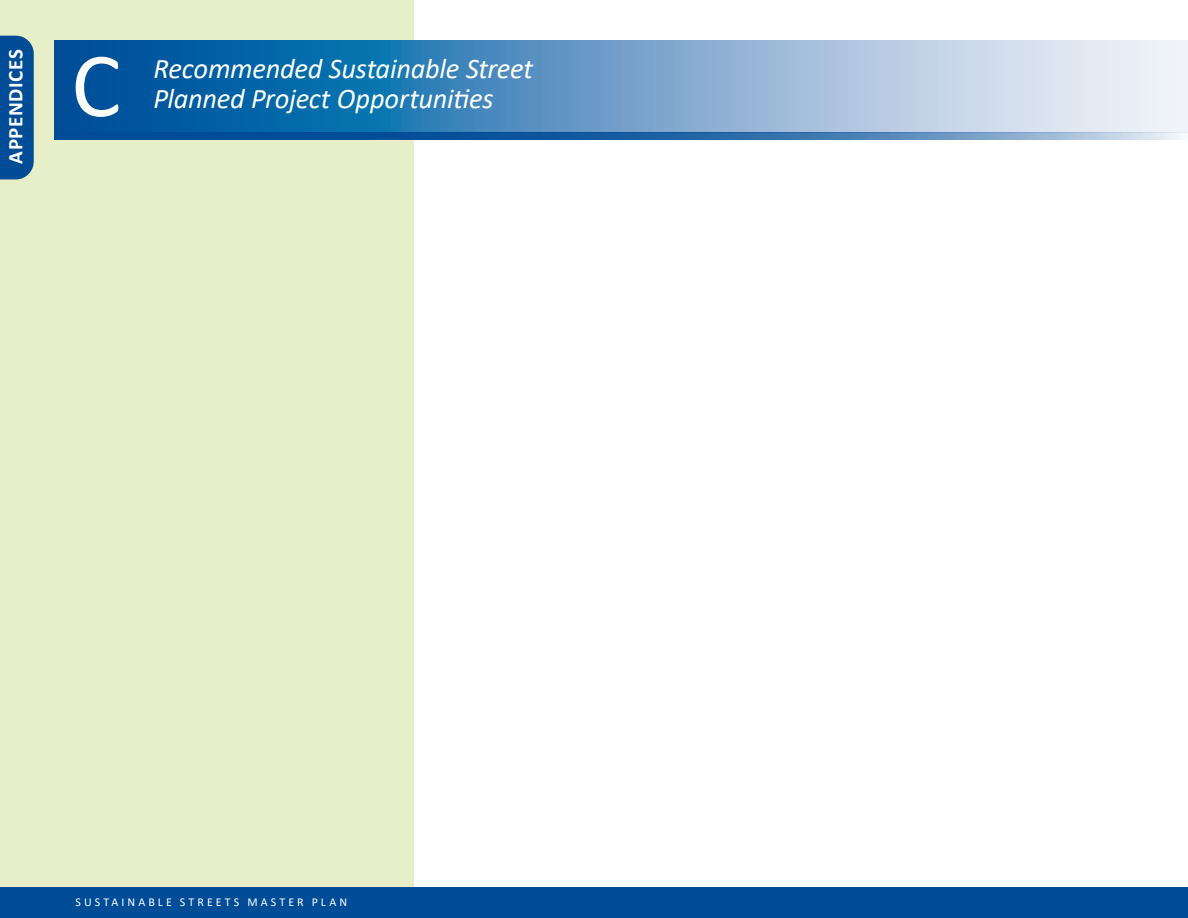
<style>
.page{position:relative;width:1188px;height:918px;background:#fff}
.page>*{position:absolute;margin:0;border:0;box-sizing:border-box;transform-origin:0 0}
.Chapter_number{font:93px "Calibri";color:#fff}
.Heading_2{font:italic 28.5px/30px "Calibri";letter-spacing:-.01em;color:#fff}
.t1{font:700 21px "Calibri";letter-spacing:.03em;color:#fff}
.t2{font:12px "Calibri";letter-spacing:.255em;color:#fff}
</style>
<div class="page">
<div style="left:0;top:0;width:414px;height:918px;background:#e7efc9"></div>
<div style="left:0;top:887px;width:1188px;height:31px;background:#004c97"></div>
<svg style="left:54px;top:41px;width:1134px;height:91px;background:#6c9fc9"></svg>
<svg style="left:54px;top:132px;width:1134px;height:8px;background:#3672ac"></svg>
<div style="left:0;top:36px;width:34px;height:143px;background:#004c97"></div>
<p class="t1" style="left:1px;top:164px;width:116px;rotate:-90deg">APPENDICES</p>
<p class="Chapter_number" style="left:71px;top:21px;width:51px">C</p>
<p class="Heading_2" style="left:153px;top:52px;width:381px">Recommended Sustainable Street<br>Planned Project Opportunities</p>
<p class="t2" style="left:76px;top:894px;width:273px">SUSTAINABLE STREETS MASTER PLAN</p>
</div>
